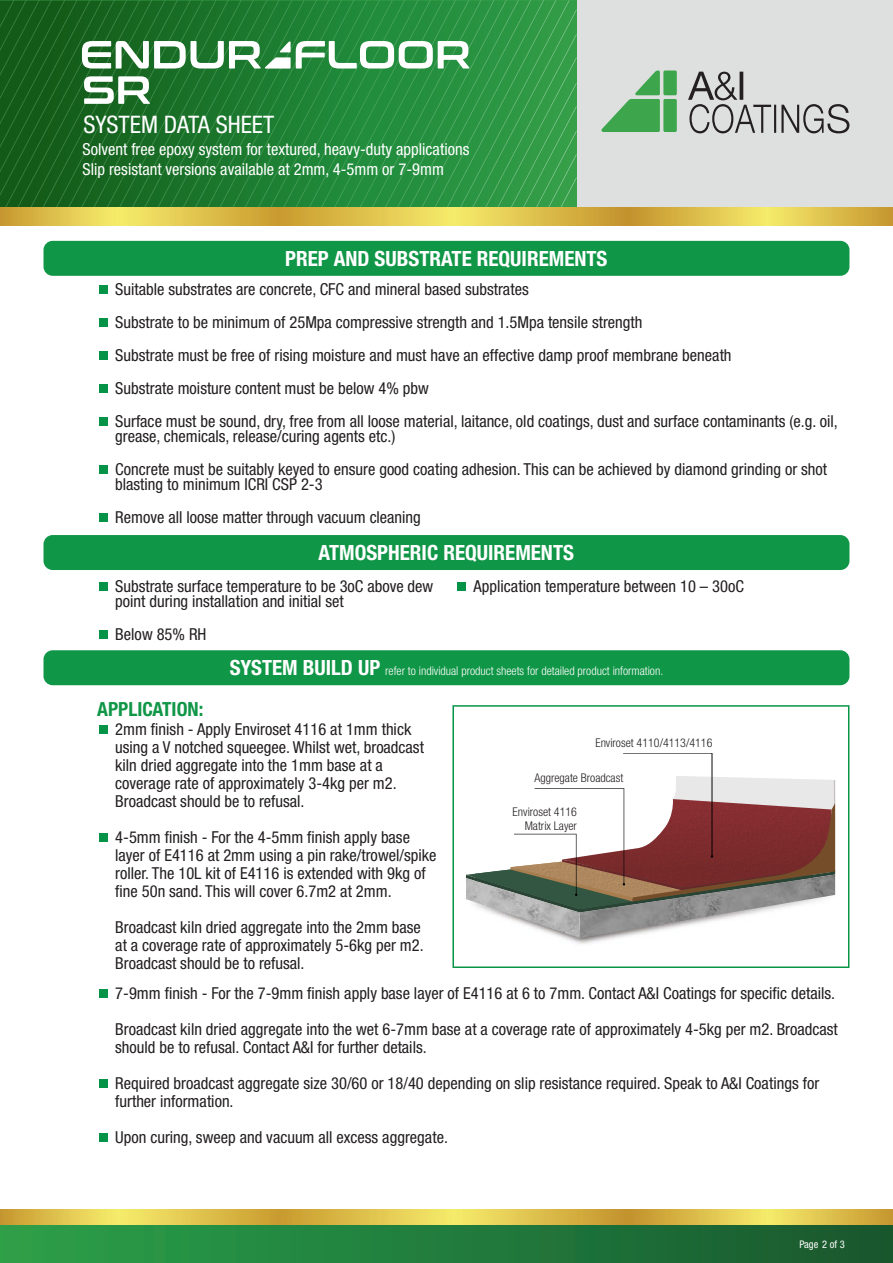
<style>
.page{position:relative;width:893px;height:1263px;background:#fff}
.page>*{position:absolute;margin:0;border:0;box-sizing:border-box;transform-origin:0 0}
.t1{font:condensed 24.15px "Helvetica Neue LT Std";color:#fff}
.section_title{font:700 condensed 21px "Helvetica Neue LT Std";color:#fff}
.helv_neue_77_bld_cond_13pt{font:700 condensed 19.5px "Helvetica Neue LT Std";color:#109647}
.bullet_green{font:condensed 16.5px/18px "Helvetica Neue LT Std";color:#231f20}
.t2{font:condensed 16.5px/19.8px "Helvetica Neue LT Std";color:#fff}
.section_title-2{font:300 condensed 12px "Helvetica Neue LT Std";color:#fff}
.notes{font:300 condensed 12px "Helvetica Neue LT Std";color:#231f20}
.t3{font:condensed 10.5px "Helvetica Neue LT Std";color:#fff}
.s1{font-weight:700;font-size:21px}
</style>
<div class="page">
<img style="left:0;top:0;width:9px;height:208px">
<img style="left:9px;top:0;width:13px;height:208px">
<img style="left:22px;top:0;width:12px;height:208px">
<img style="left:34px;top:0;width:14px;height:208px">
<img style="left:48px;top:0;width:12px;height:208px">
<img style="left:60px;top:0;width:13px;height:208px">
<img style="left:73px;top:0;width:12px;height:208px">
<img style="left:85px;top:0;width:13px;height:208px">
<img style="left:98px;top:0;width:13px;height:208px">
<img style="left:111px;top:0;width:13px;height:208px">
<img style="left:124px;top:0;width:12px;height:208px">
<img style="left:136px;top:0;width:13px;height:208px">
<img style="left:149px;top:0;width:12px;height:208px">
<img style="left:161px;top:0;width:13px;height:208px">
<img style="left:174px;top:0;width:13px;height:208px">
<img style="left:187px;top:0;width:12px;height:208px">
<img style="left:199px;top:0;width:12px;height:208px">
<img style="left:211px;top:0;width:13px;height:208px">
<img style="left:224px;top:0;width:12px;height:208px">
<img style="left:236px;top:0;width:14px;height:208px">
<img style="left:250px;top:0;width:12px;height:208px">
<img style="left:262px;top:0;width:13px;height:208px">
<img style="left:275px;top:0;width:12px;height:208px">
<img style="left:287px;top:0;width:13px;height:208px">
<img style="left:300px;top:0;width:13px;height:208px">
<img style="left:313px;top:0;width:13px;height:208px">
<img style="left:326px;top:0;width:12px;height:208px">
<img style="left:338px;top:0;width:13px;height:208px">
<img style="left:351px;top:0;width:12px;height:208px">
<img style="left:363px;top:0;width:13px;height:208px">
<img style="left:376px;top:0;width:13px;height:208px">
<img style="left:389px;top:0;width:12px;height:208px">
<img style="left:401px;top:0;width:12px;height:208px">
<img style="left:413px;top:0;width:13px;height:208px">
<img style="left:426px;top:0;width:12px;height:208px">
<img style="left:438px;top:0;width:14px;height:208px">
<img style="left:452px;top:0;width:117px;height:208px">
<img style="left:464px;top:9px;width:112px;height:199px">
<img style="left:477px;top:34px;width:99px;height:174px">
<img style="left:489px;top:57px;width:87px;height:151px">
<img style="left:502px;top:82px;width:74px;height:126px">
<img style="left:515px;top:106px;width:61px;height:102px">
<img style="left:528px;top:130px;width:48px;height:78px">
<img style="left:540px;top:154px;width:36px;height:54px">
<img style="left:552px;top:177px;width:24px;height:31px">
<div style="left:577px;top:0;width:316px;height:209px;background:#dee0e0"></div>
<svg style="left:0;top:208px;width:893px;height:17px;background:#dec14c"></svg>
<div style="left:663px;top:99px;width:14px;height:33px;background:#3da64d;border-radius:2px"></div>
<div style="left:663px;top:71px;width:14px;height:24px;background:#3da64d;border-radius:2px"></div>
<svg style="left:601px;top:71px;width:59px;height:61px"></svg>
<svg style="left:688px;top:72px;width:161px;height:61px"></svg>
<img style="left:563px;top:841px;width:287px;height:127px">
<img style="left:580px;top:912px;width:255px;height:26px">
<img style="left:490px;top:912px;width:90px;height:26px">
<svg style="left:466px;top:753px;width:369px;height:159px"></svg>
<div style="left:452px;top:705px;width:397px;height:263px;border:2px solid #089447"></div>
<div style="left:44px;top:241px;width:805px;height:35px;background:#109647;border-radius:9px"></div>
<div style="left:44px;top:535px;width:805px;height:35px;background:#109647;border-radius:9px"></div>
<div style="left:99px;top:285px;width:9px;height:9px;background:#059447"></div>
<div style="left:99px;top:318px;width:9px;height:9px;background:#059447"></div>
<div style="left:99px;top:351px;width:9px;height:9px;background:#059447"></div>
<div style="left:99px;top:384px;width:9px;height:9px;background:#059447"></div>
<div style="left:99px;top:417px;width:9px;height:9px;background:#059447"></div>
<div style="left:99px;top:465px;width:9px;height:9px;background:#059447"></div>
<div style="left:99px;top:513px;width:9px;height:9px;background:#059447"></div>
<div style="left:99px;top:582px;width:9px;height:9px;background:#059447"></div>
<div style="left:99px;top:630px;width:9px;height:9px;background:#059447"></div>
<div style="left:44px;top:650px;width:805px;height:35px;background:#109647;border-radius:9px"></div>
<div style="left:99px;top:725px;width:9px;height:9px;background:#059447"></div>
<div style="left:99px;top:833px;width:9px;height:9px;background:#059447"></div>
<div style="left:99px;top:988px;width:9px;height:9px;background:#059447"></div>
<div style="left:99px;top:1078px;width:9px;height:9px;background:#059447"></div>
<div style="left:99px;top:1132px;width:9px;height:9px;background:#059447"></div>
<div style="left:457px;top:582px;width:9px;height:9px;background:#059447"></div>
<svg style="left:0;top:1209px;width:893px;height:17px;background:#d2bd4b"></svg>
<div style="left:0;top:1226px;width:893px;height:37px;background:linear-gradient(to right,#2ba14a,#18572e)"></div>
<svg style="left:84px;top:76px;width:66px;height:28px"></svg>
<svg style="left:82px;top:41px;width:387px;height:28px"></svg>
<h1 class="t1" style="left:83px;top:110px;width:192px">SYSTEM DATA SHEET</h1>
<p class="t2" style="left:82px;top:140px;width:388px">Solvent free epoxy system for textured, heavy-duty applications<br>Slip resistant versions available at 2mm, 4-5mm or 7-9mm</p>
<p class="section_title" style="left:285px;top:246px;width:324px">PREP AND SUBSTRATE REQUIREMENTS</p>
<p class="bullet_green" style="left:115px;top:280px;width:415px">Suitable substrates are concrete, CFC and mineral based substrates</p>
<p class="bullet_green" style="left:115px;top:313px;width:529px">Substrate to be minimum of 25Mpa compressive strength and 1.5Mpa tensile strength</p>
<p class="bullet_green" style="left:115px;top:346px;width:618px">Substrate must be free of rising moisture and must have an effective damp proof membrane beneath</p>
<p class="bullet_green" style="left:115px;top:379px;width:315px">Substrate moisture content must be below 4% pbw</p>
<p class="bullet_green" style="left:115px;top:413px;width:724px;line-height:15px">Surface must be sound, dry, free from all loose material, laitance, old coatings, dust and surface contaminants (e.g. oil, grease, chemicals, release/curing agents etc.)</p>
<p class="bullet_green" style="left:115px;top:461px;width:713px;line-height:15px">Concrete must be suitably keyed to ensure good coating adhesion. This can be achieved by diamond grinding or shot blasting to minimum ICRI CSP 2-3</p>
<p class="bullet_green" style="left:115px;top:508px;width:307px">Remove all loose matter through vacuum cleaning</p>
<p class="section_title" style="left:319px;top:540px;width:257px">ATMOSPHERIC REQUIREMENTS</p>
<p class="bullet_green" style="left:473px;top:577px;width:272px">Application temperature between 10 – 30oC</p>
<p class="bullet_green" style="left:115px;top:579px;width:319px;line-height:15px">Substrate surface temperature to be 3oC above dew point during installation and initial set</p>
<p class="bullet_green" style="left:115px;top:625px;width:93px">Below 85% RH</p>
<p class="section_title-2" style="left:230px;top:664px;width:435px"><span class="s1">SYSTEM BUILD UP</span> refer to individual product sheets for detailed product information.</p>
<p class="helv_neue_77_bld_cond_13pt" style="left:97px;top:697px;width:108px">APPLICATION:</p>
<p class="bullet_green" style="left:115px;top:720px;width:310px">2mm finish - Apply Enviroset 4116 at 1mm thick using a V notched squeegee. Whilst wet, broadcast kiln dried aggregate into the 1mm base at a coverage rate of approximately 3-4kg per m2.<br>Broadcast should be to refusal.</p>
<p class="bullet_green" style="left:115px;top:828px;width:323px">4-5mm finish - For the 4-5mm finish apply base layer of E4116 at 2mm using a pin rake/trowel/spike roller. The 10L kit of E4116 is extended with 9kg of fine 50n sand. This will cover 6.7m2 at 2mm.</p>
<p class="bullet_green" style="left:115px;top:918px;width:310px">Broadcast kiln dried aggregate into the 2mm base at a coverage rate of approximately 5-6kg per m2.<br>Broadcast should be to refusal.</p>
<p class="notes" style="left:595px;top:736px;width:119px">Enviroset 4110/4113/4116</p>
<p class="notes" style="left:534px;top:771px;width:90px">Aggregate Broadcast</p>
<p class="notes" style="left:513px;top:805px;width:66px">Enviroset 4116</p>
<p class="notes" style="left:525px;top:819px;width:54px">Matrix Layer</p>
<p class="bullet_green" style="left:115px;top:984px;width:721px">7-9mm finish - For the 7-9mm finish apply base layer of E4116 at 6 to 7mm. Contact A&amp;I Coatings for specific details.</p>
<p class="bullet_green" style="left:115px;top:1020px;width:724px">Broadcast kiln dried aggregate into the wet 6-7mm base at a coverage rate of approximately 4-5kg per m2. Broadcast should be to refusal. Contact A&amp;I for further details.</p>
<p class="bullet_green" style="left:115px;top:1074px;width:705px">Required broadcast aggregate size 30/60 or 18/40 depending on slip resistance required. Speak to A&amp;I Coatings for further information.</p>
<p class="bullet_green" style="left:115px;top:1128px;width:334px">Upon curing, sweep and vacuum all excess aggregate.</p>
<p class="t3" style="left:799px;top:1238px;width:47px">Page 2 of 3</p>
</div>
